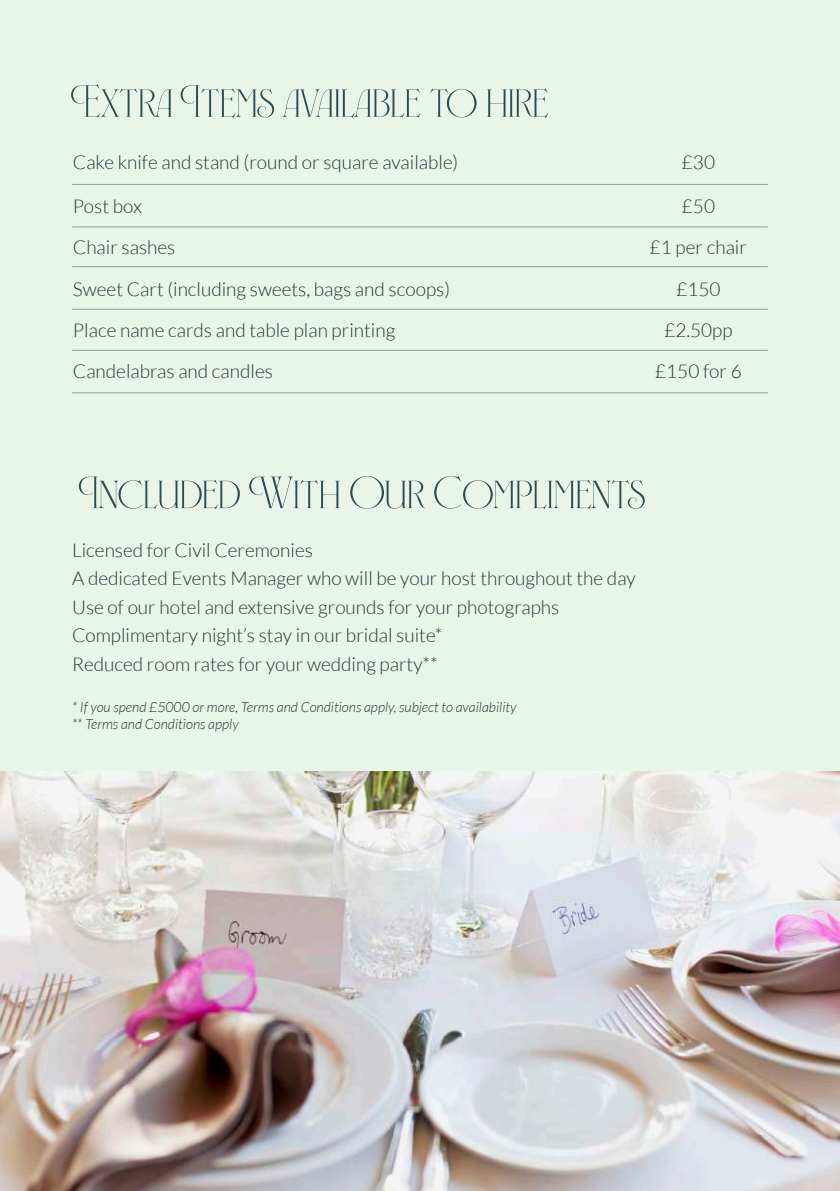
<style>
.page{position:relative;width:840px;height:1191px;background:#fff}
.page>*{position:absolute;margin:0;border:0;box-sizing:border-box;transform-origin:0 0}
.t1{font:700 60px "Fleur";color:#2a4c54}
.t2{font:300 19px/28.4px "Lato";color:#213438}
.t3{font:italic 300 14px/16.8px "Lato";color:#213438}
</style>
<div class="page">
<div style="left:0;top:0;width:839px;height:1191px;background:#eaf5e9"></div>
<hr style="left:72px;top:184px;width:695px;height:1px;background:#909c99">
<hr style="left:72px;top:226px;width:695px;height:1px;background:#909c99">
<hr style="left:72px;top:266px;width:695px;height:1px;background:#909c99">
<hr style="left:72px;top:309px;width:695px;height:1px;background:#909c99">
<hr style="left:72px;top:350px;width:695px;height:1px;background:#909c99">
<hr style="left:72px;top:392px;width:695px;height:1px;background:#909c99">
<img style="left:0;top:771px;width:839px;height:420px">
<h1 class="t1" style="left:71px;top:64px;width:478px">Extra Items available to hire</h1>
<p class="t2" style="left:73px;top:148px;width:386px">Cake knife and stand (round or square available)</p>
<p class="t2" style="left:681px;top:148px;width:35px">£30</p>
<p class="t2" style="left:73px;top:192px;width:70px">Post box</p>
<p class="t2" style="left:681px;top:192px;width:35px">£50</p>
<p class="t2" style="left:73px;top:233px;width:104px">Chair sashes</p>
<p class="t2" style="left:649px;top:233px;width:98px">£1 per chair</p>
<p class="t2" style="left:73px;top:274px;width:378px">Sweet Cart (including sweets, bags and scoops)</p>
<p class="t2" style="left:676px;top:274px;width:46px">£150</p>
<p class="t2" style="left:73px;top:316px;width:323px">Place name cards and table plan printing</p>
<p class="t2" style="left:664px;top:316px;width:70px">£2.50pp</p>
<p class="t2" style="left:73px;top:357px;width:201px">Candelabras and candles</p>
<p class="t2" style="left:655px;top:357px;width:88px">£150 for 6</p>
<h1 class="t1" style="left:80px;top:455px;width:566px">Included With Our Compliments</h1>
<p class="t2" style="left:72px;top:536px;width:564px">Licensed for Civil Ceremonies<br>A dedicated Events Manager who will be your host throughout the day Use of our hotel and extensive grounds for your photographs Complimentary night’s stay in our bridal suite*<br>Reduced room rates for your wedding party**</p>
<p class="t3" style="left:72px;top:699px;width:445px">* If you spend £5000 or more, Terms and Conditions apply, subject to availability ** Terms and Conditions apply</p>
</div>
